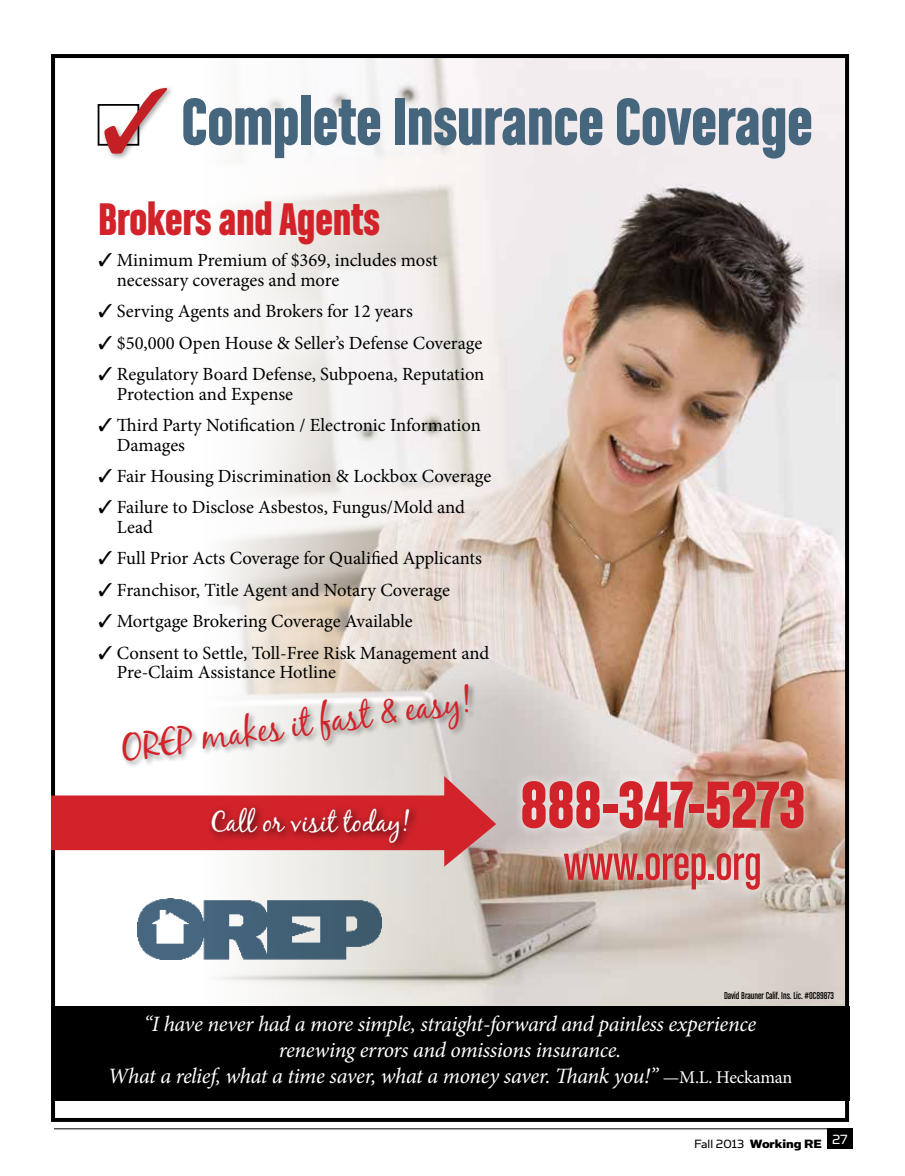
<style>
.page{position:relative;width:905px;height:1176px;background:#fff}
.page>*{position:absolute;margin:0;border:0;box-sizing:border-box;transform-origin:0 0}
.t1{font:70.8px "Chalet Comprime Hong Kong Sixty";color:#46667e}
.t2{font:70.8px "Chalet Comprime Hong Kong Sixty";color:#d2232a}
.t3{font:50.85px "Chalet Comprime Cologne Sixty";color:#d2232a}
.t4{font:48.6px "Chalet Comprime Hong Kong Sixty";color:#d2232a}
.t5{font:36px "Black Jack";color:#d2232a}
.t6{font:28.05px "Black Jack";color:#fff}
.t7{font:italic 21.9px/26.2px "Minion Pro";letter-spacing:-.015em;color:#fff;text-align:center}
.t8{font:18.6px/19.5px "Minion Pro";letter-spacing:-.005em;color:#000}
.t9{font:13.5px "Simian Text Chimpanzee";color:#000}
.t10{font:10.65px "Chalet Comprime Cologne Sixty";color:#000}
.s1{font-style:normal;font-size:18px}
.s2{font-family:"Simian Text Orangutan"}
</style>
<div class="page">
<hr style="left:54px;top:1128px;width:798px;height:1px;background:#000">
<div style="left:827px;top:1128px;width:25px;height:20px;background:#000"></div>
<img style="left:513px;top:59px;width:331px;height:946px">
<svg style="left:56px;top:59px;width:457px;height:1042px"></svg>
<div style="left:51px;top:54px;width:798px;height:1067px;border:4px solid #000"></div>
<div style="left:120px;top:681px;width:356px;height:87px;background:#000;opacity:.4"></div>
<img style="left:137px;top:897px;width:244px;height:62px">
<div style="left:513px;top:771px;width:300px;height:127px;background:#fff;opacity:.75"></div>
<svg style="left:51px;top:775px;width:445px;height:91px"></svg>
<div style="left:207px;top:802px;width:213px;height:50px;background:#000;opacity:.75"></div>
<div style="left:98px;top:104px;width:41px;height:42px;border:2px solid #000"></div>
<div style="left:51px;top:1005px;width:798px;height:95px;background:#000"></div>
<div style="left:101px;top:85px;width:73px;height:76px;background:#000;opacity:.35"></div>
<svg style="left:104px;top:88px;width:63px;height:66px"></svg>
<h1 class="t1" style="left:182px;top:80px;width:632px">Complete Insurance Coverage</h1>
<h3 class="t4" style="left:99px;top:191px;width:283px">Brokers and Agents</h3>
<p class="t8" style="left:117px;top:251px;width:322px;text-indent:-18px">✓ Minimum Premium of $369, includes most necessary coverages and more</p>
<p class="t8" style="left:99px;top:302px;width:316px">✓ Serving Agents and Brokers for 12 years</p>
<p class="t8" style="left:99px;top:333px;width:385px">✓ $50,000 Open House &amp; Seller’s Defense Coverage</p>
<p class="t8" style="left:117px;top:364px;width:369px;text-indent:-18px">✓ Regulatory Board Defense, Subpoena, Reputation<br>Protection and Expense</p>
<p class="t8" style="left:117px;top:415px;width:365px;text-indent:-18px">✓ Third Party Notification / Electronic Information<br>Damages</p>
<p class="t8" style="left:99px;top:466px;width:394px">✓ Fair Housing Discrimination &amp; Lockbox Coverage</p>
<p class="t8" style="left:117px;top:497px;width:350px;text-indent:-18px">✓ Failure to Disclose Asbestos, Fungus/Mold and<br>Lead</p>
<p class="t8" style="left:99px;top:548px;width:385px">✓ Full Prior Acts Coverage for Qualified Applicants</p>
<p class="t8" style="left:99px;top:580px;width:353px">✓ Franchisor, Title Agent and Notary Coverage</p>
<p class="t8" style="left:99px;top:611px;width:316px">✓ Mortgage Brokering Coverage Available</p>
<p class="t8" style="left:117px;top:642px;width:374px;text-indent:-18px">✓ Consent to Settle, Toll-Free Risk Management and<br>Pre-Claim Assistance Hotline</p>
<h3 class="t5" style="left:119px;top:726px;width:354px;rotate:-8deg">OREP makes it fast &amp; easy!</h3>
<h3 class="t6" style="left:210px;top:804px;width:202px">Call or visit today!</h3>
<h1 class="t2" style="left:520px;top:763px;width:286px">888-347-5273</h1>
<h2 class="t3" style="left:563px;top:835px;width:199px">www.orep.org</h2>
<p class="t10" style="left:724px;top:988px;width:111px">David Brauner Calif. Ins. Lic. #0C89873</p>
<p class="t7" style="left:108px;top:1010px;width:686px">“I have never had a more simple, straight-forward and painless experience renewing errors and omissions insurance.<br>What a relief, what a time saver, what a money saver. Thank you!” <span class="s1">—M.L. Heckaman</span></p>
<p class="t9" style="left:694px;top:1135px;width:155px"><span class="s2">Fall 2013</span> Working RE <sup>27</sup></p>
</div>
